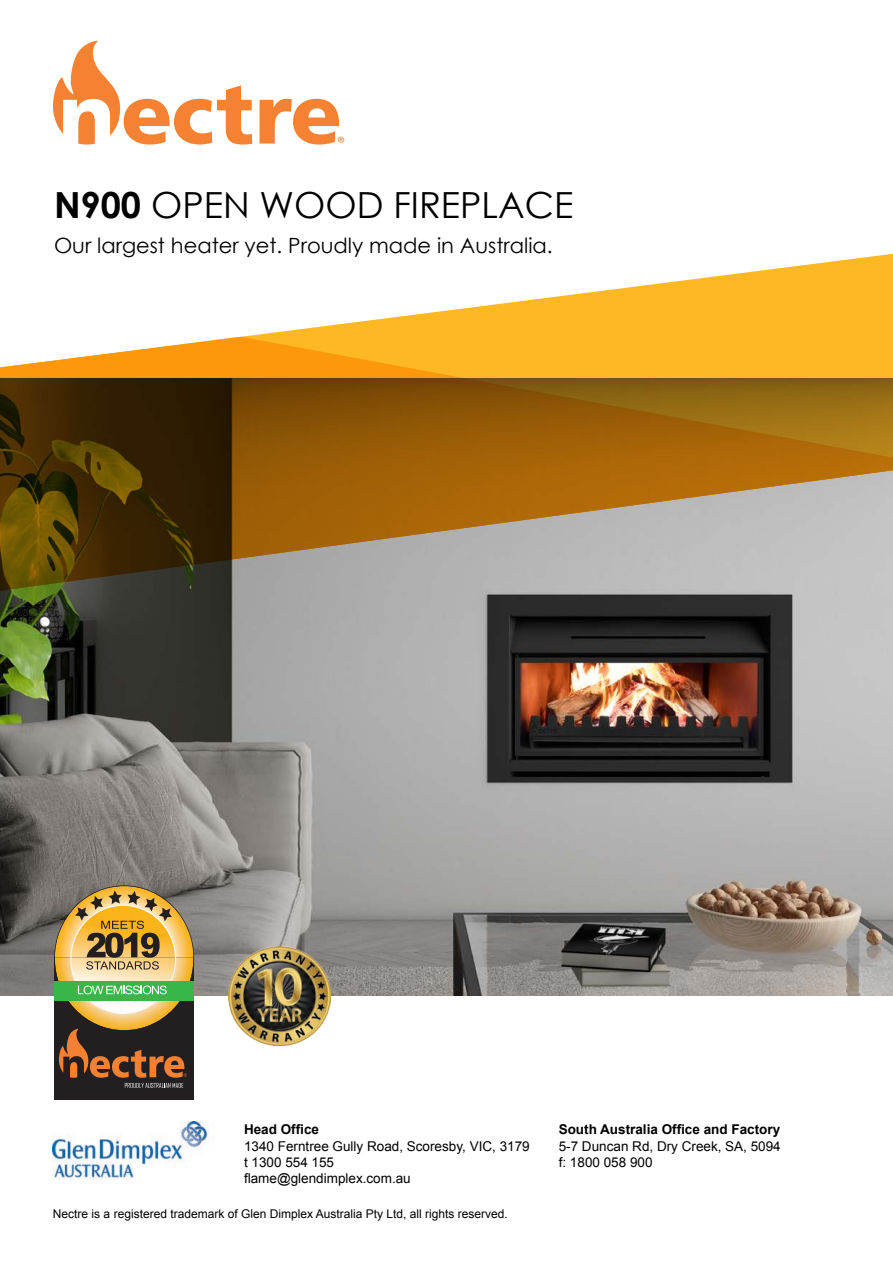
<style>
.page{position:relative;width:893px;height:1263px;background:#fff}
.page>*{position:absolute;margin:0;border:0;box-sizing:border-box;transform-origin:0 0}
.t1{font:36px "Century Gothic";color:#000}
.t2{font:21px "Century Gothic";color:#000}
.t3{font:18px "Myriad Pro";color:#f48232}
.t4{font:13.5px/16.2px "Arial";color:#000}
.t5{font:700 13.5px "Arial";color:#000}
.t6{font:12px "Arial";color:#000}
.s1{font-weight:700}
</style>
<div class="page">
<img style="left:0;top:608px;width:893px;height:388px">
<svg style="left:260px;top:99px;width:79px;height:46px"></svg>
<svg style="left:53px;top:41px;width:199px;height:104px"></svg>
<img style="left:53px;top:1121px;width:161px;height:59px">
<div style="left:54px;top:957px;width:140px;height:143px;background:#231f20"></div>
<svg style="left:54px;top:885px;width:140px;height:203px"></svg>
<img style="left:228px;top:947px;width:102px;height:98px">
<svg style="left:239px;top:253px;width:654px;height:84px"></svg>
<svg style="left:0;top:337px;width:893px;height:271px;background:#9a7639"></svg>
<h3 class="t3" style="left:337px;top:133px;width:9px">®</h3>
<h1 class="t1" style="left:54px;top:191px;width:521px"><span class="s1">N900</span> OPEN WOOD FIREPLACE</h1>
<h2 class="t2" style="left:54px;top:237px;width:500px">Our largest heater yet. Proudly made in Australia.</h2>
<p class="t5" style="left:244px;top:1120px;width:77px">Head Office</p>
<p class="t4" style="left:244px;top:1139px;width:287px">1340 Ferntree Gully Road, Scoresby, VIC, 3179 t 1300 554 155<br>flame@glendimplex.com.au</p>
<p class="t6" style="left:53px;top:1206px;width:456px">Nectre is a registered trademark of Glen Dimplex Australia Pty Ltd, all rights reserved.</p>
<p class="t5" style="left:559px;top:1120px;width:223px">South Australia Office and Factory</p>
<p class="t4" style="left:559px;top:1139px;width:224px">5-7 Duncan Rd, Dry Creek, SA, 5094 f: 1800 058 900</p>
</div>
